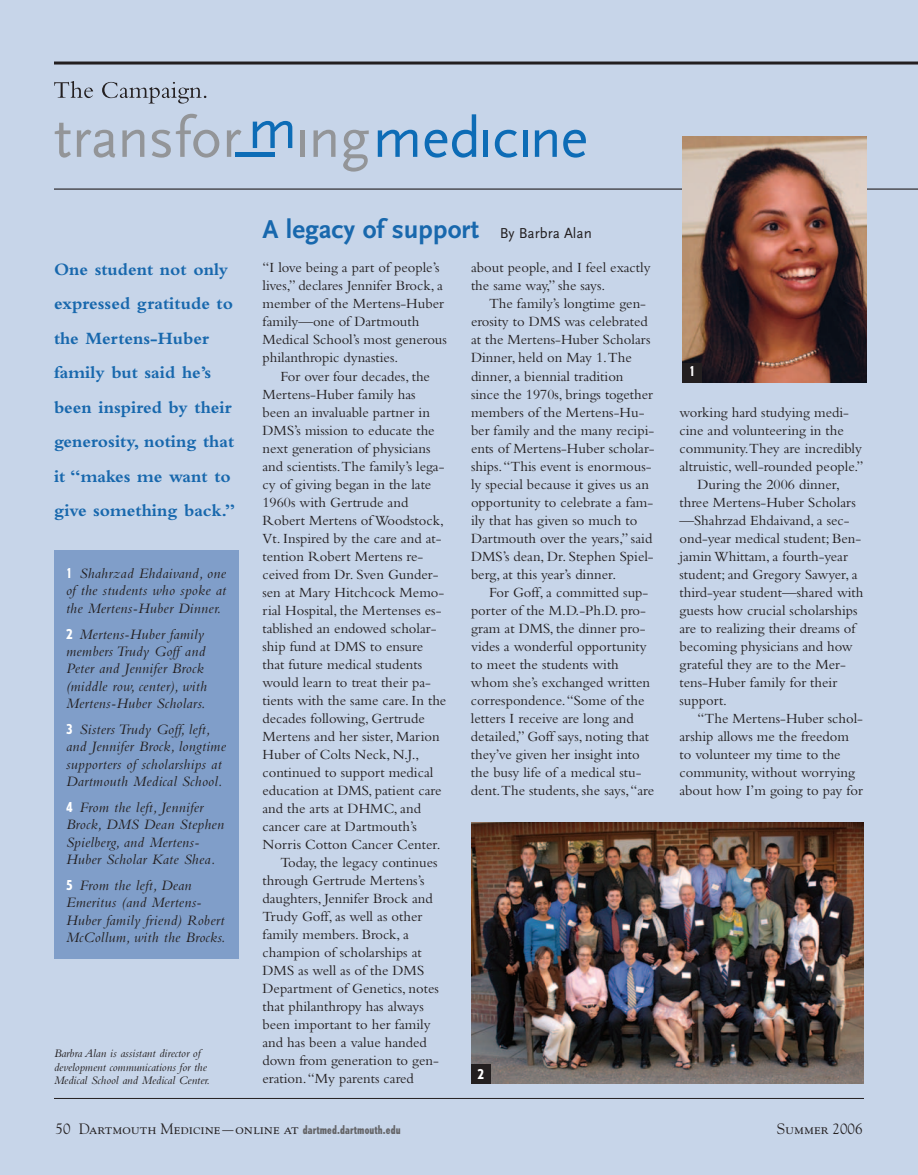
<style>
.page{position:relative;width:918px;height:1175px;background:#fff}
.page>*{position:absolute;margin:0;border:0;box-sizing:border-box;transform-origin:0 0}
.t1{font:700 27px "Scala Sans";color:#1868ad}
.t2{font:700 18px/34.5px "Bembo";color:#1868ad}
.t3{font:italic 15px/17.2px "Bembo";letter-spacing:.02em;color:#231f20}
.t4{font:15px "Goudy SC";color:#231f20}
.t5{font:14.7px/18px "Bembo";color:#231f20}
.t6{font:800 condensed 13.5px "Tempo";color:#fff}
.t7{font:italic 12px/13.5px "Bembo";color:#231f20}
.s1{font-family:"Tempo";font-weight:800;font-style:normal;font-stretch:condensed;font-size:13.5px;color:#fff}
.s2{font-weight:400;font-size:15px;color:#231f20}
.s3{font-family:"Goudy"}
.s4{font-family:"Tempo";font-weight:800;font-stretch:condensed;font-size:12px;color:#636366}
</style>
<div class="page">
<div style="left:0;top:0;width:918px;height:1174px;background:#c7d5e9"></div>
<hr style="left:54px;top:1098px;width:810px;height:1px;background:#231f20">
<hr style="left:54px;top:62px;width:864px;height:2px;background:#231f20">
<hr style="left:54px;top:188px;width:864px;height:2px;background:#231f20">
<img style="left:471px;top:822px;width:393px;height:261px">
<div style="left:471px;top:1064px;width:19px;height:19px;background:#231f20"></div>
<svg style="left:253px;top:121px;width:39px;height:27px"></svg>
<div style="left:236px;top:152px;width:39px;height:5px;background:#0d6cb6"></div>
<svg style="left:55px;top:123px;width:16px;height:35px"></svg>
<svg style="left:77px;top:130px;width:38px;height:28px"></svg>
<svg style="left:122px;top:130px;width:22px;height:27px"></svg>
<svg style="left:152px;top:114px;width:67px;height:44px"></svg>
<svg style="left:227px;top:130px;width:15px;height:27px"></svg>
<hr style="left:300px;top:130px;width:4px;height:27px;background:#939598">
<svg style="left:314px;top:130px;width:22px;height:27px"></svg>
<svg style="left:343px;top:130px;width:26px;height:42px"></svg>
<svg style="left:378px;top:130px;width:39px;height:27px"></svg>
<svg style="left:425px;top:114px;width:51px;height:44px"></svg>
<hr style="left:484px;top:130px;width:4px;height:27px;background:#0d6cb6">
<svg style="left:495px;top:130px;width:22px;height:28px"></svg>
<div style="left:523px;top:130px;width:5px;height:27px;background:#0d6cb6"></div>
<svg style="left:535px;top:130px;width:22px;height:27px"></svg>
<svg style="left:563px;top:130px;width:23px;height:28px"></svg>
<svg style="left:54px;top:81px;width:39px;height:17px"></svg>
<svg style="left:102px;top:82px;width:104px;height:22px"></svg>
<img style="left:682px;top:136px;width:185px;height:246px">
<div style="left:682px;top:363px;width:20px;height:19px;background:#231f20"></div>
<div style="left:54px;top:550px;width:184px;height:408px;background:#809ec9"></div>
<p class="t2" style="left:54px;top:253px;width:183px">One student not only expressed gratitude to the Mertens-Huber family but said he’s been inspired by their generosity, noting that it “makes me want to give something back.”</p>
<p class="t3" style="left:66px;top:566px;width:162px;text-align:justify"><span class="s1">1</span> Shahrzad Ehdaivand, one of the students who spoke at the Mertens-Huber Dinner.</p>
<p class="t3" style="left:66px;top:627px;width:142px"><span class="s1">2</span> Mertens-Huber family members Trudy Goff and<br>Peter and Jennifer Brock (middle row, center), with<br>Mertens-Huber Scholars.</p>
<p class="t3" style="left:66px;top:722px;width:161px"><span class="s1">3</span> Sisters Trudy Goff, left, and Jennifer Brock, longtime supporters of scholarships at<br>Dartmouth Medical School.</p>
<p class="t3" style="left:66px;top:800px;width:160px"><span class="s1">4</span> From the left, Jennifer<br>Brock, DMS Dean Stephen<br>Spielberg, and Mertens-<br>Huber Scholar Kate Shea.</p>
<p class="t3" style="left:66px;top:878px;width:161px"><span class="s1">5</span> From the left, Dean<br>Emeritus (and Mertens-<br>Huber family friend) Robert<br>McCollum, with the Brocks.</p>
<p class="t7" style="left:54px;top:1047px;width:158px">Barbra Alan is assistant director of development communications for the<br>Medical School and Medical Center.</p>
<h1 class="t1" style="left:262px;top:220px;width:331px">A legacy of support <span class="s2">By Barbra Alan</span></h1>
<p class="t5" style="left:262px;top:260px;width:186px">“I love being a part of people’s lives,” declares Jennifer Brock, a member of the Mertens-Huber family—one of Dartmouth<br>Medical School’s most generous philanthropic dynasties.</p>
<p class="t5" style="left:280px;top:368px;width:151px">For over four decades, the</p>
<p class="t5" style="left:262px;top:386px;width:155px">Mertens-Huber family has</p>
<p class="t5" style="left:262px;top:404px;width:169px">been an invaluable partner in</p>
<p class="t5" style="left:262px;top:422px;width:174px">DMS’s mission to educate the</p>
<p class="t5" style="left:262px;top:440px;width:169px">next generation of physicians</p>
<p class="t5" style="left:262px;top:458px;width:184px">and scientists.The family’s lega-</p>
<p class="t5" style="left:262px;top:476px;width:170px">cy of giving began in the late</p>
<p class="t5" style="left:262px;top:494px;width:147px">1960s with Gertrude and</p>
<p class="t5" style="left:262px;top:512px;width:183px">Robert Mertens of Woodstock,</p>
<p class="t5" style="left:262px;top:530px;width:181px">Vt. Inspired by the care and at-</p>
<p class="t5" style="left:262px;top:548px;width:162px">tention Robert Mertens re-</p>
<p class="t5" style="left:262px;top:566px;width:177px">ceived from Dr. Sven Gunder-</p>
<p class="t5" style="left:262px;top:584px;width:183px">sen at Mary Hitchcock Memo-</p>
<p class="t5" style="left:262px;top:602px;width:181px">rial Hospital, the Mertenses es-</p>
<p class="t5" style="left:262px;top:620px;width:176px">tablished an endowed scholar-</p>
<p class="t5" style="left:262px;top:638px;width:162px">ship fund at DMS to ensure</p>
<p class="t5" style="left:262px;top:656px;width:161px">that future medical students</p>
<p class="t5" style="left:262px;top:674px;width:170px">would learn to treat their pa-</p>
<p class="t5" style="left:262px;top:692px;width:185px">tients with the same care. In the</p>
<p class="t5" style="left:262px;top:710px;width:164px">decades following, Gertrude</p>
<p class="t5" style="left:262px;top:728px;width:179px">Mertens and her sister, Marion</p>
<p class="t5" style="left:262px;top:746px;width:158px">Huber of Colts Neck, N.J.,</p>
<p class="t5" style="left:262px;top:764px;width:172px">continued to support medical</p>
<p class="t5" style="left:262px;top:782px;width:180px">education at DMS, patient care</p>
<p class="t5" style="left:262px;top:800px;width:160px">and the arts at DHMC, and</p>
<p class="t5" style="left:262px;top:818px;width:156px">cancer care at Dartmouth’s</p>
<p class="t5" style="left:262px;top:836px;width:180px">Norris Cotton Cancer Center.</p>
<p class="t5" style="left:280px;top:854px;width:158px">Today, the legacy continues</p>
<p class="t5" style="left:262px;top:872px;width:164px">through Gertrude Mertens’s</p>
<p class="t5" style="left:262px;top:890px;width:172px">daughters, Jennifer Brock and</p>
<p class="t5" style="left:262px;top:908px;width:161px">Trudy Goff, as well as other</p>
<p class="t5" style="left:262px;top:926px;width:148px">family members. Brock, a</p>
<p class="t5" style="left:262px;top:944px;width:161px">champion of scholarships at</p>
<p class="t5" style="left:262px;top:962px;width:163px">DMS as well as of the DMS</p>
<p class="t5" style="left:262px;top:980px;width:178px">Department of Genetics, notes</p>
<p class="t5" style="left:262px;top:998px;width:163px">that philanthropy has always</p>
<p class="t5" style="left:262px;top:1016px;width:170px">been important to her family</p>
<p class="t5" style="left:262px;top:1034px;width:166px">and has been a value handed</p>
<p class="t5" style="left:262px;top:1052px;width:178px">down from generation to gen-</p>
<p class="t5" style="left:262px;top:1070px;width:153px">eration.“My parents cared</p>
<p class="t5" style="left:471px;top:260px;width:181px">about people, and I feel exactly the same way,” she says.</p>
<p class="t5" style="left:471px;top:296px;width:185px;text-indent:18px">The family’s longtime gen&shy;erosity to DMS was celebrated at the Mertens-Huber Scholars<br>Dinner, held on May 1.The dinner, a biennial tradition since the 1970s, brings together members of the Mertens-Hu&shy;ber family and the many recipi&shy;ents of Mertens-Huber scholar&shy;ships.“This event is enormous&shy;ly special because it gives us an opportunity to celebrate a fam&shy;ily that has given so much to<br>Dartmouth over the years,” said<br>DMS’s dean, Dr. Stephen Spiel&shy;berg, at this year’s dinner.</p>
<p class="t5" style="left:471px;top:584px;width:185px;text-indent:18px">For Goff, a committed sup&shy;porter of the M.D.-Ph.D. pro&shy;gram at DMS, the dinner pro&shy;vides a wonderful opportunity to meet the students with whom she’s exchanged written correspondence.“Some of the letters I receive are long and detailed,” Goff says, noting that they’ve given her insight into the busy life of a medical stu&shy;dent.The students, she says,“are</p>
<p class="t6" style="left:478px;top:1069px;width:8px">2</p>
<p class="t6" style="left:689px;top:366px;width:8px">1</p>
<p class="t5" style="left:679px;top:404px;width:171px">working hard studying medi-</p>
<p class="t5" style="left:679px;top:422px;width:166px">cine and volunteering in the</p>
<p class="t5" style="left:679px;top:440px;width:184px">community.They are incredibly</p>
<p class="t5" style="left:679px;top:458px;width:185px">altruistic, well-rounded people.”</p>
<p class="t5" style="left:697px;top:476px;width:144px">During the 2006 dinner,</p>
<p class="t5" style="left:679px;top:494px;width:178px">three Mertens-Huber Scholars</p>
<p class="t5" style="left:679px;top:512px;width:172px">—Shahrzad Ehdaivand, a sec-</p>
<p class="t5" style="left:679px;top:530px;width:183px">ond-year medical student; Ben-</p>
<p class="t5" style="left:679px;top:548px;width:170px">jamin Whittam, a fourth-year</p>
<p class="t5" style="left:679px;top:566px;width:180px">student; and Gregory Sawyer, a</p>
<p class="t5" style="left:679px;top:584px;width:186px">third-year student—shared with</p>
<p class="t5" style="left:679px;top:602px;width:180px">guests how crucial scholarships</p>
<p class="t5" style="left:679px;top:620px;width:177px">are to realizing their dreams of</p>
<p class="t5" style="left:679px;top:638px;width:175px">becoming physicians and how</p>
<p class="t5" style="left:679px;top:656px;width:168px">grateful they are to the Mer-</p>
<p class="t5" style="left:679px;top:674px;width:159px">tens-Huber family for their</p>
<p class="t5" style="left:679px;top:692px;width:49px">support.</p>
<p class="t5" style="left:697px;top:710px;width:167px">“The Mertens-Huber schol-</p>
<p class="t5" style="left:680px;top:728px;width:171px">arship allows me the freedom</p>
<p class="t5" style="left:680px;top:746px;width:163px">to volunteer my time to the</p>
<p class="t5" style="left:680px;top:764px;width:177px">community, without worrying</p>
<p class="t5" style="left:680px;top:782px;width:185px">about how I’m going to pay for</p>
<p class="t4" style="left:56px;top:1122px;width:347px"><span class="s3">50</span> Dartmouth Medicine—online at <span class="s4">dartmed.dartmouth.edu</span></p>
<p class="t4" style="left:777px;top:1122px;width:87px">Summer <span class="s3">2006</span></p>
</div>
